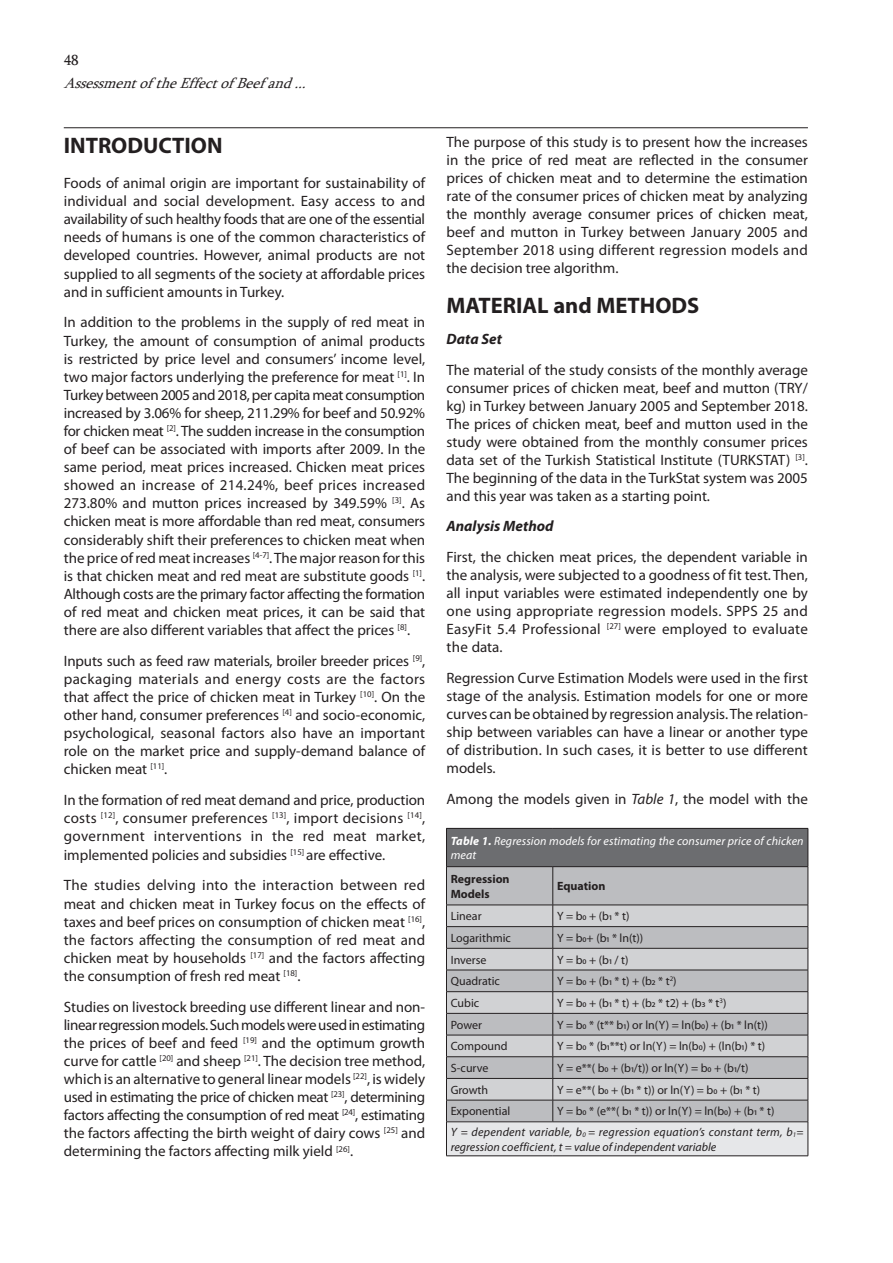
<style>
.page{position:relative;width:893px;height:1263px;background:#fff}
.page>*{position:absolute;margin:0;border:0;box-sizing:border-box;transform-origin:0 0}
.t1{font:700 22.5px "Myriad Pro";color:#231f20}
.t2{font:15px/18.1px "Myriad Pro";color:#231f20;text-align:justify}
.t3{font:italic 15px "Sylfaen";color:#231f20}
.t4{font:italic 700 15px "Myriad Pro";color:#231f20}
.t5{font:15px "Sylfaen";color:#231f20}
.t6{font:12px "Myriad Pro";color:#231f20}
.t7{font:italic 12px/20.7px "Myriad Pro";letter-spacing:.02em;color:#231f20}
.t8{font:italic 12px/14.4px "Myriad Pro";letter-spacing:.01em;color:#fff}
.t9{font:italic 12px "Myriad Pro";color:#231f20}
.t10{font:700 12px/14.4px "Myriad Pro";color:#231f20}
.s1{font-style:italic}
.s2{font-weight:700}
.s3{font-style:normal}
.s4{font-size:6.9px}
</style>
<div class="page">
<hr style="left:64px;top:127px;width:744px;height:1px;background:#231f20">
<div style="left:446px;top:828px;width:362px;height:39px;background:#6c6d70"></div>
<div style="left:447px;top:867px;width:361px;height:38px;background:#bcbdc0"></div>
<div style="left:446px;top:1122px;width:362px;height:34px;background:#e6e7e9"></div>
<hr style="left:446px;top:828px;width:107px;height:1px;background:#231f20">
<hr style="left:446px;top:828px;width:1px;height:38px;background:#231f20">
<hr style="left:553px;top:828px;width:255px;height:1px;background:#231f20">
<hr style="left:808px;top:828px;width:1px;height:38px;background:#231f20">
<hr style="left:446px;top:866px;width:107px;height:1px;background:#231f20">
<hr style="left:446px;top:867px;width:1px;height:38px;background:#231f20">
<hr style="left:553px;top:866px;width:255px;height:1px;background:#231f20">
<hr style="left:553px;top:867px;width:1px;height:38px;background:#231f20">
<hr style="left:808px;top:867px;width:1px;height:38px;background:#231f20">
<svg style="left:446px;top:905px;width:363px;height:216px;background:#bebec1"></svg>
<hr style="left:446px;top:1121px;width:107px;height:1px;background:#231f20">
<hr style="left:446px;top:1122px;width:1px;height:33px;background:#231f20">
<hr style="left:553px;top:1121px;width:255px;height:1px;background:#231f20">
<hr style="left:808px;top:1122px;width:1px;height:33px;background:#231f20">
<hr style="left:446px;top:1155px;width:107px;height:1px;background:#231f20">
<hr style="left:553px;top:1155px;width:255px;height:1px;background:#231f20">
<p class="t5" style="left:64px;top:50px;width:16px">48</p>
<p class="t3" style="left:64px;top:73px;width:250px">AssessmentoftheEffectofBeefand...</p>
<h1 class="t1" style="left:64px;top:133px;width:160px">INTRODUCTION</h1>
<p class="t2" style="left:64px;top:174px;width:363px">Foods of animal origin are important for sustainability of individual and social development. Easy access to and availability of such healthy foods that are one of the essential needs of humans is one of the common characteristics of developed countries. However, animal products are not supplied to all segments of the society at affordable prices and in sufficient amounts in Turkey.</p>
<p class="t2" style="left:64px;top:313px;width:363px">In addition to the problems in the supply of red meat in Turkey, the amount of consumption of animal products is restricted by price level and consumers’ income level, two major factors underlying the preference for meat <sup>[1]</sup>. In Turkey between 2005 and 2018, per capita meat consumption increased by 3.06% for sheep, 211.29% for beef and 50.92% for chicken meat <sup>[2]</sup>. The sudden increase in the consumption of beef can be associated with imports after 2009. In the same period, meat prices increased. Chicken meat prices showed an increase of 214.24%, beef prices increased 273.80% and mutton prices increased by 349.59% <sup>[3]</sup>. As chicken meat is more affordable than red meat, consumers considerably shift their preferences to chicken meat when the price of red meat increases <sup>[4-7]</sup>. The major reason for this is that chicken meat and red meat are substitute goods <sup>[1]</sup>.<br>Although costs are the primary factor affecting the formation of red meat and chicken meat prices, it can be said that there are also different variables that affect the prices <sup>[8]</sup>.</p>
<p class="t2" style="left:64px;top:651px;width:363px">Inputs such as feed raw materials, broiler breeder prices <sup>[9]</sup>, packaging materials and energy costs are the factors that affect the price of chicken meat in Turkey <sup>[10]</sup>. On the other hand, consumer preferences <sup>[4]</sup> and socio-economic, psychological, seasonal factors also have an important role on the market price and supply-demand balance of chicken meat <sup>[11]</sup>.</p>
<p class="t2" style="left:64px;top:791px;width:363px">In the formation of red meat demand and price, production costs <sup>[12]</sup>, consumer preferences <sup>[13]</sup>, import decisions <sup>[14]</sup>, government interventions in the red meat market, implemented policies and subsidies <sup>[15]</sup> are effective.</p>
<p class="t2" style="left:64px;top:876px;width:363px">The studies delving into the interaction between red meat and chicken meat in Turkey focus on the effects of taxes and beef prices on consumption of chicken meat <sup>[16]</sup>, the factors affecting the consumption of red meat and chicken meat by households <sup>[17]</sup> and the factors affecting the consumption of fresh red meat <sup>[18]</sup>.</p>
<p class="t2" style="left:64px;top:997px;width:363px">Studies on livestock breeding use different linear and non&shy;linear regression models. Such models were used in estimating the prices of beef and feed <sup>[19]</sup> and the optimum growth curve for cattle <sup>[20]</sup> and sheep <sup>[21]</sup>. The decision tree method, which is an alternative to general linear models <sup>[22]</sup>, is widely used in estimating the price of chicken meat <sup>[23]</sup>, determining factors affecting the consumption of red meat <sup>[24]</sup>, estimating the factors affecting the birth weight of dairy cows <sup>[25]</sup> and determining the factors affecting milk yield <sup>[26]</sup>.</p>
<p class="t2" style="left:446px;top:133px;width:363px">The purpose of this study is to present how the increases in the price of red meat are reflected in the consumer prices of chicken meat and to determine the estimation rate of the consumer prices of chicken meat by analyzing the monthly average consumer prices of chicken meat, beef and mutton in Turkey between January 2005 and September 2018 using different regression models and the decision tree algorithm.</p>
<h1 class="t1" style="left:446px;top:293px;width:254px">MATERIAL and METHODS</h1>
<p class="t4" style="left:446px;top:329px;width:57px">Data Set</p>
<p class="t2" style="left:446px;top:360px;width:363px">The material of the study consists of the monthly average consumer prices of chicken meat, beef and mutton (TRY/ kg) in Turkey between January 2005 and September 2018.<br>The prices of chicken meat, beef and mutton used in the study were obtained from the monthly consumer prices data set of the Turkish Statistical Institute (TURKSTAT) <sup>[3]</sup>.<br>The beginning of the data in the TurkStat system was 2005 and this year was taken as a starting point.</p>
<p class="t4" style="left:446px;top:517px;width:109px">Analysis Method</p>
<p class="t2" style="left:446px;top:548px;width:363px">First, the chicken meat prices, the dependent variable in the analysis, were subjected to a goodness of fit test. Then, all input variables were estimated independently one by one using appropriate regression models. SPPS 25 and EasyFit 5.4 Professional <sup>[27]</sup> were employed to evaluate the data.</p>
<p class="t2" style="left:446px;top:669px;width:363px">Regression Curve Estimation Models were used in the first stage of the analysis. Estimation models for one or more curves can be obtained by regression analysis. The relation&shy;ship between variables can have a linear or another type of distribution. In such cases, it is better to use different models.</p>
<p class="t2" style="left:446px;top:789px;width:363px">Among the models given in <span class="s1">Table 1</span>, the model with the</p>
<p class="t8" style="left:451px;top:833px;width:354px"><span class="s2">Table 1.</span> Regression models for estimating the consumer price of chicken meat</p>
<p class="t10" style="left:451px;top:872px;width:60px">Regression<br>Models</p>
<p class="t10" style="left:557px;top:879px;width:50px">Equation</p>
<p class="t6" style="left:451px;top:909px;width:32px">Linear</p>
<p class="t6" style="left:557px;top:909px;width:74px">Y = b0 + (b1 * t)</p>
<p class="t6" style="left:451px;top:930px;width:62px">Logarithmic</p>
<p class="t6" style="left:557px;top:930px;width:88px">Y = b0+ (b1 * ln(t))</p>
<p class="t6" style="left:451px;top:952px;width:37px">Inverse</p>
<p class="t6" style="left:557px;top:952px;width:73px">Y = b0 + (b1 / t)</p>
<p class="t6" style="left:451px;top:974px;width:51px">Quadratic</p>
<p class="t6" style="left:557px;top:974px;width:121px">Y = b0 + (b1 * t) + (b2 * t<sup>2</sup>)</p>
<p class="t6" style="left:451px;top:995px;width:30px">Cubic</p>
<p class="t6" style="left:557px;top:995px;width:171px">Y = b0 + (b1 * t) + (b2 * t2) + (b3 * t<sup>3</sup>)</p>
<p class="t6" style="left:451px;top:1017px;width:33px">Power</p>
<p class="t6" style="left:557px;top:1017px;width:212px">Y = b0 * (t** b1) or ln(Y) = ln(b0) + (b1 * ln(t))</p>
<p class="t6" style="left:451px;top:1039px;width:58px">Compound</p>
<p class="t6" style="left:557px;top:1039px;width:210px">Y = b0 * (b1**t) or ln(Y) = ln(b0) + (ln(b1) * t)</p>
<p class="t6" style="left:451px;top:1061px;width:39px">S-curve</p>
<p class="t6" style="left:557px;top:1061px;width:193px">Y = e**( b0 + (b1/t)) or ln(Y) = b0 + (b1/t)</p>
<p class="t6" style="left:451px;top:1082px;width:39px">Growth</p>
<p class="t6" style="left:557px;top:1082px;width:205px">Y = e**( b0 + (b1 * t)) or ln(Y) = b0 + (b1 * t)</p>
<p class="t6" style="left:451px;top:1104px;width:61px">Exponential</p>
<p class="t7" style="left:451px;top:1101px;width:354px;text-indent:106px"><span class="s3">Y = b0 * (e**( b1 * t)) or ln(Y) = ln(b0) + (b1 * t)<br></span>Y = dependent variable, b<span class="s4">0</span> = regression equation’s constant term, b<span class="s4">1</span>=</p>
<p class="t9" style="left:451px;top:1139px;width:267px">regression coefficient, t = value of independent variable</p>
</div>
